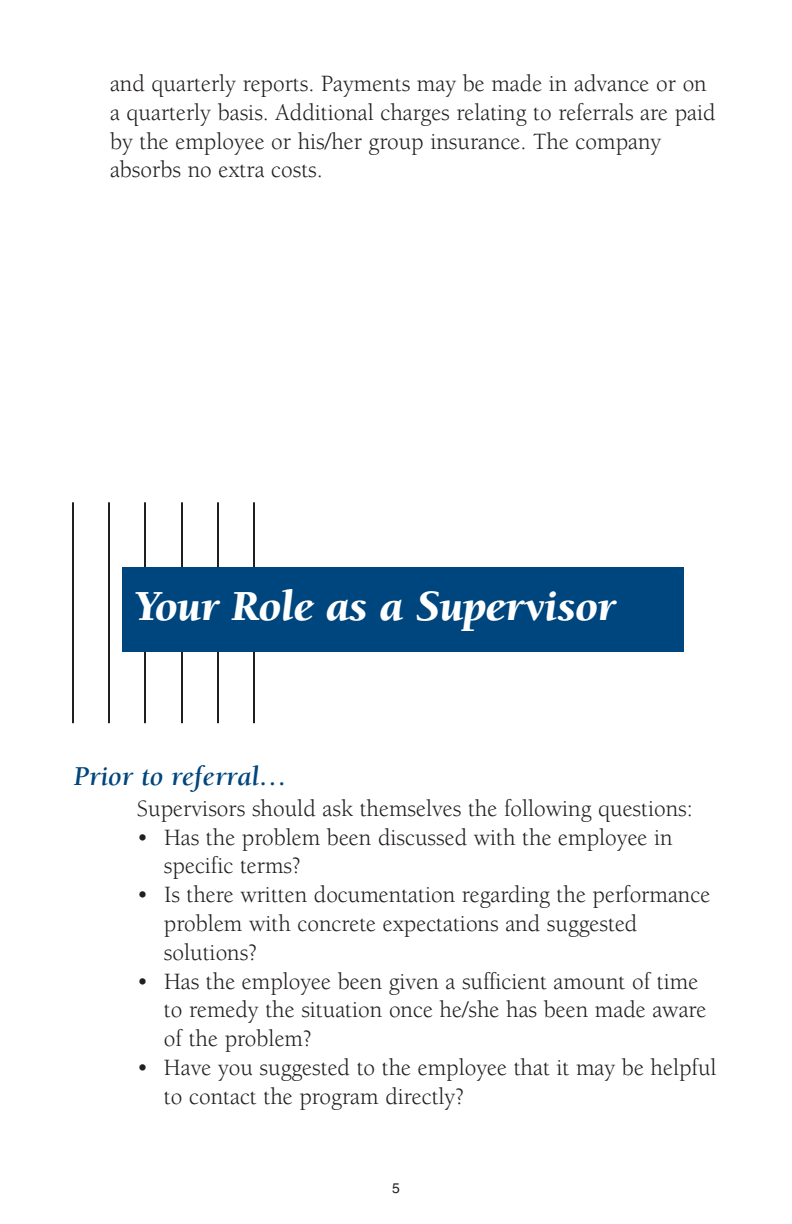
<style>
.page{position:relative;width:792px;height:1224px;background:#fff}
.page>*{position:absolute;margin:0;border:0;box-sizing:border-box;transform-origin:0 0}
.t1{font:italic 900 44px "Berkeley";color:#fff}
.t2{font:italic 700 28px "Berkeley";color:#00467e}
.t3{font:24px/28.8px "Berkeley";color:#231f20}
.t4{font:14px "Helvetica";color:#231f20}
</style>
<div class="page">
<hr style="left:72px;top:502px;width:2px;height:221px;background:#231f20">
<hr style="left:108px;top:502px;width:2px;height:221px;background:#231f20">
<hr style="left:144px;top:502px;width:2px;height:221px;background:#231f20">
<hr style="left:181px;top:502px;width:2px;height:221px;background:#231f20">
<hr style="left:217px;top:502px;width:2px;height:221px;background:#231f20">
<hr style="left:253px;top:502px;width:2px;height:221px;background:#231f20">
<div style="left:122px;top:568px;width:562px;height:84px;background:#00467e"></div>
<p class="t3" style="left:110px;top:71px;width:607px">and quarterly reports. Payments may be made in advance or on a quarterly basis. Additional charges relating to referrals are paid by the employee or his/her group insurance. The company absorbs no extra costs.</p>
<h1 class="t1" style="left:135px;top:589px;width:482px">Your Role as a Supervisor</h1>
<p class="t2" style="left:74px;top:765px;width:215px">Prior to referral…</p>
<p class="t3" style="left:137px;top:796px;width:557px">Supervisors should ask themselves the following questions:</p>
<p class="t3" style="left:164px;top:825px;width:510px;text-indent:-27px">• Has the problem been discussed with the employee in specific terms?</p>
<p class="t3" style="left:164px;top:882px;width:548px;text-indent:-27px">• Is there written documentation regarding the performance problem with concrete expectations and suggested solutions?</p>
<p class="t3" style="left:164px;top:969px;width:544px;text-indent:-27px">• Has the employee been given a sufficient amount of time to remedy the situation once he/she has been made aware of the problem?</p>
<p class="t3" style="left:164px;top:1055px;width:554px;text-indent:-27px">• Have you suggested to the employee that it may be helpful to contact the program directly?</p>
<p class="t4" style="left:392px;top:1183px;width:9px">5</p>
</div>
